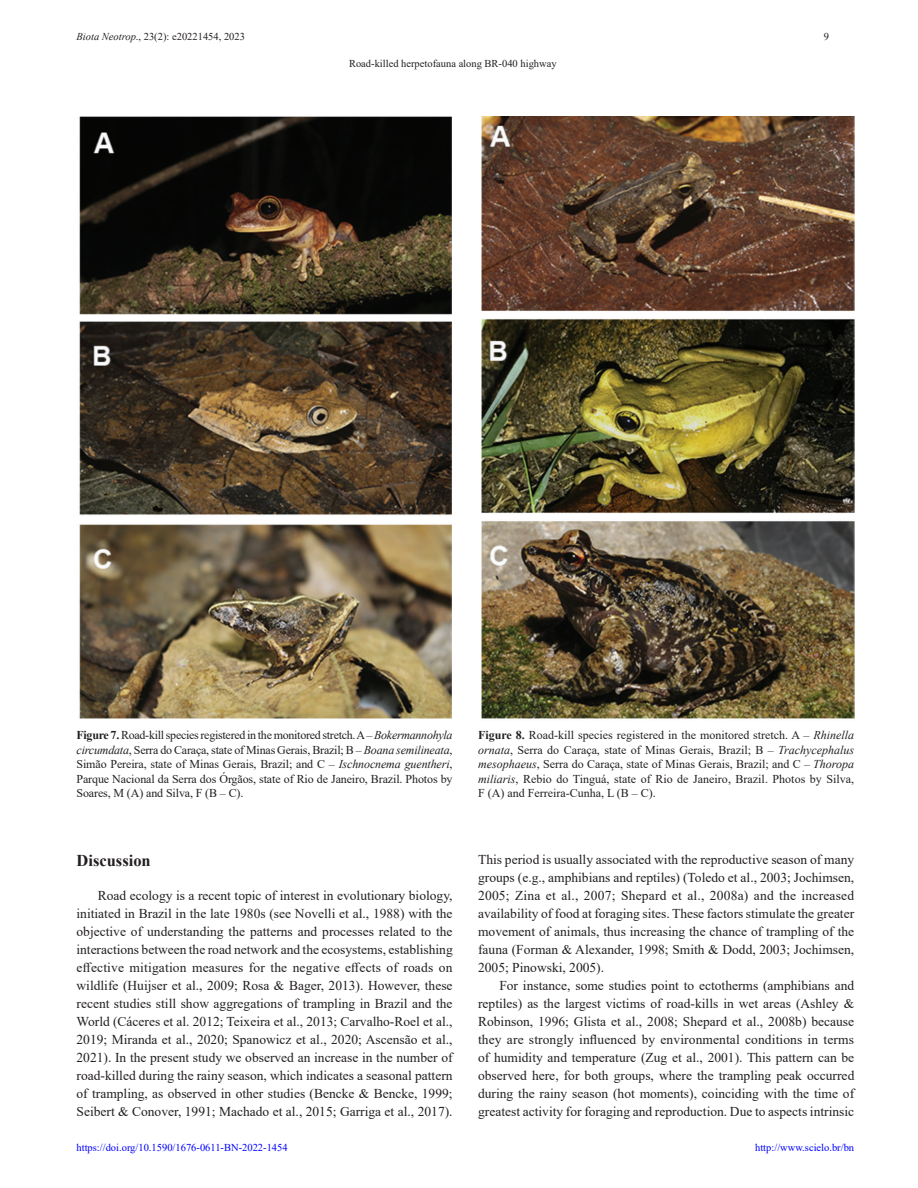
<style>
.page{position:relative;width:918px;height:1188px;background:#fff}
.page>*{position:absolute;margin:0;border:0;box-sizing:border-box;transform-origin:0 0}
.t1{font:700 16.5px "Times New Roman";color:#231f20}
.corpo{font:13.5px/18px "Times New Roman";color:#231f20;text-align:justify}
.legenda{font:12px/14.4px "Times New Roman";letter-spacing:-.005em;color:#231f20;text-align:justify}
.t2{font:10.5px "Times New Roman";color:#231f20}
.t3{font:10.5px "Times New Roman";color:#00f}
.s1{font-style:italic}
.s2{font-weight:700}
</style>
<div class="page">
<img style="left:79px;top:116px;width:373px;height:603px">
<img style="left:481px;top:116px;width:373px;height:603px">
<p class="t2" style="left:77px;top:29px;width:170px"><span class="s1">Biota Neotrop</span>., 23(2): e20221454, 2023</p>
<p class="t2" style="left:349px;top:56px;width:209px">Road-killed herpetofauna along BR-040 highway</p>
<p class="t2" style="left:824px;top:29px;width:7px">9</p>
<p class="legenda" style="left:77px;top:728px;width:378px"><span class="s2">Figure 7.</span> Road-kill species registered in the monitored stretch. A – <span class="s1">Bokermannohyla circumdata</span>, Serra do Caraça, state of Minas Gerais, Brazil; B – <span class="s1">Boana semilineata</span>, Simão Pereira, state of Minas Gerais, Brazil; and C – <span class="s1">Ischnocnema guentheri</span>, Parque Nacional da Serra dos Órgãos, state of Rio de Janeiro, Brazil. Photos by Soares, M (A) and Silva, F (B – C).</p>
<p class="legenda" style="left:478px;top:728px;width:378px"><span class="s2">Figure 8.</span> Road-kill species registered in the monitored stretch. A – <span class="s1">Rhinella ornata</span>, Serra do Caraça, state of Minas Gerais, Brazil; B – <span class="s1">Trachycephalus mesophaeus</span>, Serra do Caraça, state of Minas Gerais, Brazil; and C – <span class="s1">Thoropa miliaris</span>, Rebio do Tinguá, state of Rio de Janeiro, Brazil. Photos by Silva, F (A) and Ferreira-Cunha, L (B – C).</p>
<p class="t1" style="left:77px;top:849px;width:76px">Discussion</p>
<p class="corpo" style="left:77px;top:886px;width:378px;text-indent:21px">Road ecology is a recent topic of interest in evolutionary biology, initiated in Brazil in the late 1980s (see Novelli et al., 1988) with the objective of understanding the patterns and processes related to the interactions between the road network and the ecosystems, establishing effective mitigation measures for the negative effects of roads on wildlife (Huijser et al., 2009; Rosa &amp; Bager, 2013). However, these recent studies still show aggregations of trampling in Brazil and the World (Cáceres et al. 2012; Teixeira et al., 2013; Carvalho-Roel et al., 2019; Miranda et al., 2020; Spanowicz et al., 2020; Ascensão et al., 2021). In the present study we observed an increase in the number of road-killed during the rainy season, which indicates a seasonal pattern of trampling, as observed in other studies (Bencke &amp; Bencke, 1999; Seibert &amp; Conover, 1991; Machado et al., 2015; Garriga et al., 2017).</p>
<p class="corpo" style="left:478px;top:850px;width:378px">This period is usually associated with the reproductive season of many groups (e.g., amphibians and reptiles) (Toledo et al., 2003; Jochimsen, 2005; Zina et al., 2007; Shepard et al., 2008a) and the increased availability of food at foraging sites. These factors stimulate the greater movement of animals, thus increasing the chance of trampling of the fauna (Forman &amp; Alexander, 1998; Smith &amp; Dodd, 2003; Jochimsen, 2005; Pinowski, 2005).</p>
<p class="corpo" style="left:478px;top:976px;width:378px;text-indent:21px">For instance, some studies point to ectotherms (amphibians and reptiles) as the largest victims of road-kills in wet areas (Ashley &amp; Robinson, 1996; Glista et al., 2008; Shepard et al., 2008b) because they are strongly influenced by environmental conditions in terms of humidity and temperature (Zug et al., 2001). This pattern can be observed here, for both groups, where the trampling peak occurred during the rainy season (hot moments), coinciding with the time of greatest activity for foraging and reproduction. Due to aspects intrinsic</p>
<p class="t3" style="left:77px;top:1140px;width:213px">https://doi.org/10.1590/1676-0611-BN-2022-1454</p>
<p class="t3" style="left:755px;top:1140px;width:101px">http://www.scielo.br/bn</p>
</div>
